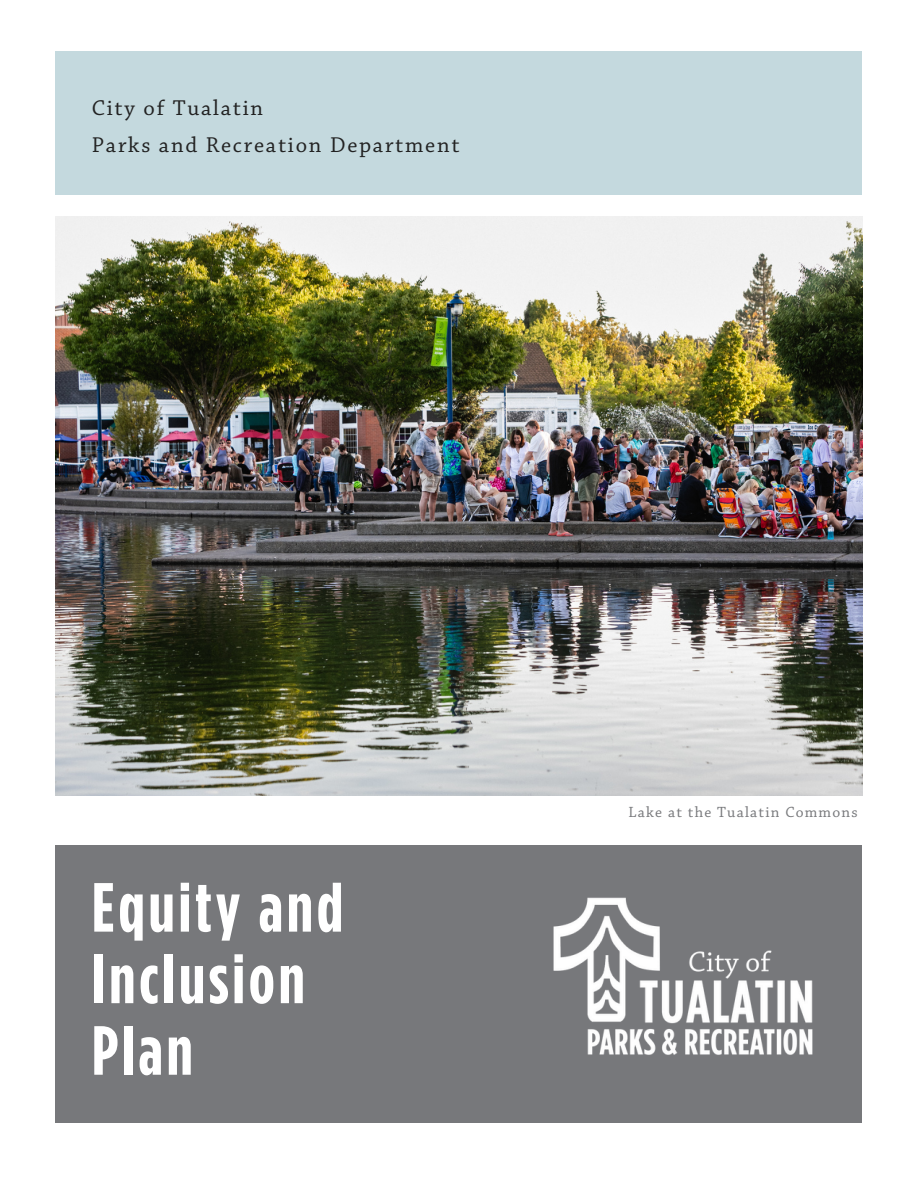
<style>
.page{position:relative;width:918px;height:1188px;background:#fff}
.page>*{position:absolute;margin:0;border:0;box-sizing:border-box;transform-origin:0 0}
.t1{font:700 69.3px/71.6px "Gotham Condensed";letter-spacing:.05em;color:#fff}
.t2{font:22.5px "Chaparral Pro";letter-spacing:.08em;color:#222}
.t3{font:15.6px "Chaparral Pro";letter-spacing:.08em;color:#77787b}
</style>
<div class="page">
<div style="left:56px;top:845px;width:806px;height:278px;background:#77787b"></div>
<img style="left:56px;top:217px;width:806px;height:578px">
<div style="left:56px;top:51px;width:806px;height:144px;background:#c4d9de"></div>
<img style="left:553px;top:897px;width:259px;height:158px">
<p class="t2" style="left:92px;top:98px;width:173px">City of Tualatin</p>
<p class="t2" style="left:92px;top:135px;width:369px">Parks and Recreation Department</p>
<p class="t1" style="left:92px;top:875px;width:253px">Equity and<br>Inclusion</p>
<p class="t1" style="left:92px;top:1018px;width:102px">Plan</p>
<p class="t3" style="left:629px;top:805px;width:231px">Lake at the Tualatin Commons</p>
</div>
